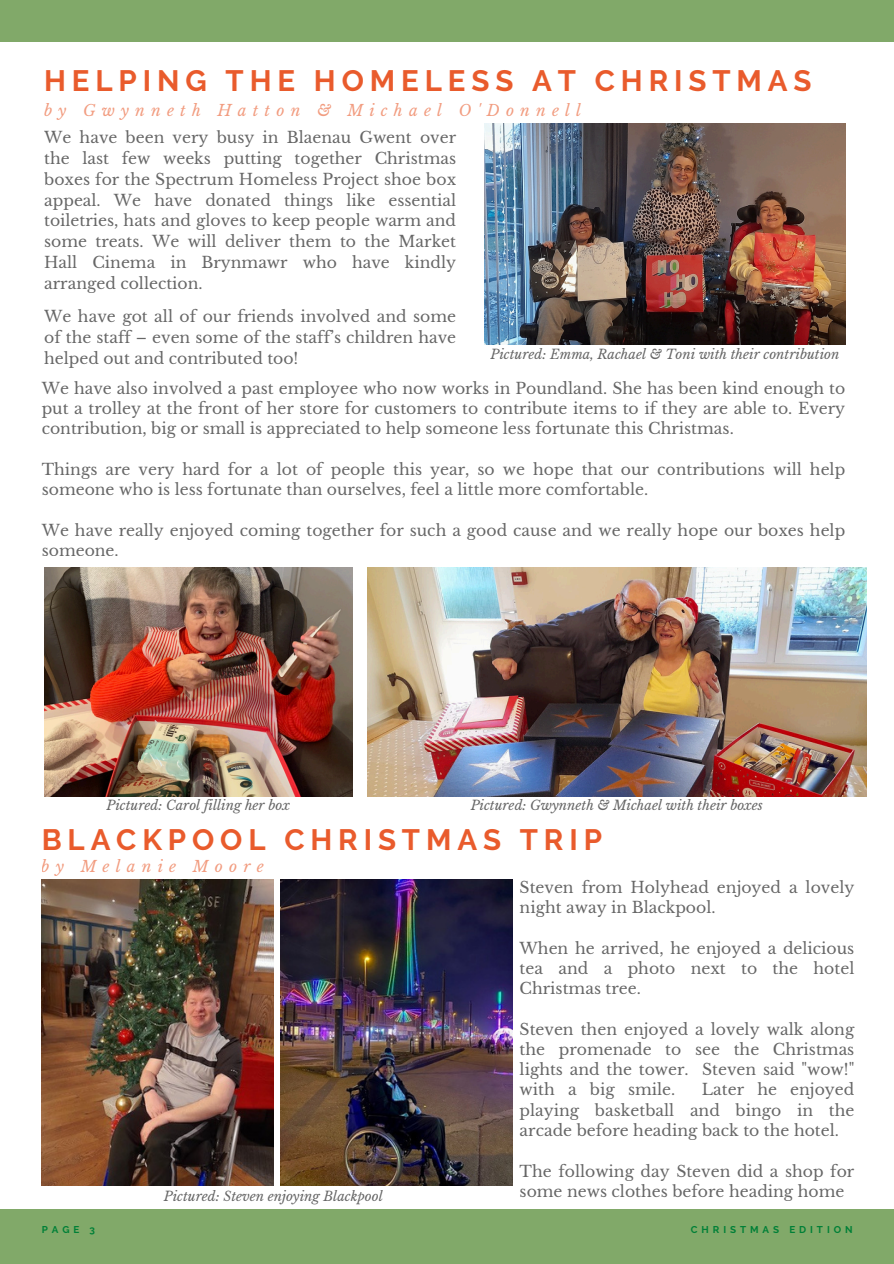
<style>
.page{position:relative;width:894px;height:1264px;background:#fff}
.page>*{position:absolute;margin:0;border:0;box-sizing:border-box;transform-origin:0 0}
.t1{font:700 29.4px "Raleway";letter-spacing:.2em;color:#e95b2c}
.t2{font:15.6px/20.2px "Libre Baskerville";color:#000;text-align:justify}
.t3{font:italic 15.45px "Libre Baskerville";letter-spacing:.4em;color:#e95b2c}
.t4{font:italic 13.2px "Libre Baskerville";color:#000}
.t5{font:700 9.9px "Raleway";letter-spacing:.4em;color:#008037}
</style>
<div class="page">
<div style="left:0;top:1209px;width:893px;height:54px;background:#81a969"></div>
<div style="left:0;top:0;width:893px;height:42px;background:#81a969"></div>
<img style="left:41px;top:879px;width:232px;height:306px">
<img style="left:484px;top:123px;width:360px;height:221px">
<img style="left:44px;top:568px;width:308px;height:228px">
<img style="left:367px;top:568px;width:498px;height:228px">
<img style="left:280px;top:879px;width:232px;height:306px">
<h2 class="t1" style="left:44px;top:63px;width:768px">HELPING THE HOMELESS AT CHRISTMAS</h2>
<p class="t3" style="left:44px;top:101px;width:538px">by Gwynneth Hatton &amp; Michael O'Donnell</p>
<p class="t2" style="left:44px;top:127px;width:413px;line-height:20.9px">We have been very busy in Blaenau Gwent over the last few weeks putting together Christmas boxes for the Spectrum Homeless Project shoe box appeal. We have donated things like essential toiletries, hats and gloves to keep people warm and some treats. We will deliver them to the Market Hall Cinema in Brynmawr who have kindly arranged collection.</p>
<p class="t2" style="left:44px;top:306px;width:413px;line-height:20.9px">We have got all of our friends involved and some of the staff – even some of the staff’s children have helped out and contributed too!</p>
<p class="t4" style="left:490px;top:346px;width:350px">Pictured: Emma, Rachael &amp; Toni with their contribution</p>
<p class="t2" style="left:42px;top:378px;width:804px">We have also involved a past employee who now works in Poundland. She has been kind enough to put a trolley at the front of her store for customers to contribute items to if they are able to. Every contribution, big or small is appreciated to help someone less fortunate this Christmas.</p>
<p class="t2" style="left:42px;top:459px;width:804px">Things are very hard for a lot of people this year, so we hope that our contributions will help someone who is less fortunate than ourselves, feel a little more comfortable.</p>
<p class="t2" style="left:42px;top:520px;width:804px">We have really enjoyed coming together for such a good cause and we really hope our boxes help someone.</p>
<p class="t4" style="left:107px;top:797px;width:185px">Pictured: Carol filling her box</p>
<p class="t4" style="left:470px;top:797px;width:294px">Pictured: Gwynneth &amp; Michael with their boxes</p>
<h2 class="t1" style="left:42px;top:822px;width:561px">BLACKPOOL CHRISTMAS TRIP</h2>
<p class="t3" style="left:42px;top:857px;width:223px">by Melanie Moore</p>
<p class="t4" style="left:164px;top:1188px;width:220px">Pictured: Steven enjoying Blackpool</p>
<p class="t2" style="left:519px;top:877px;width:336px">Steven from Holyhead enjoyed a lovely night away in Blackpool.</p>
<p class="t2" style="left:519px;top:938px;width:336px">When he arrived, he enjoyed a delicious tea and a photo next to the hotel Christmas tree.</p>
<p class="t2" style="left:519px;top:1019px;width:336px">Steven then enjoyed a lovely walk along the promenade to see the Christmas lights and the tower. Steven said "wow!" with a big smile.</p>
<p class="t2" style="left:519px;top:1079px;width:336px;text-indent:182px">Later he enjoyed playing basketball and bingo in the arcade before heading back to the hotel.</p>
<p class="t2" style="left:519px;top:1160px;width:336px">The following day Steven did a shop for some news clothes before heading home</p>
<p class="t5" style="left:42px;top:1223px;width:55px">PAGE 3</p>
<h2 class="t5" style="left:690px;top:1223px;width:163px">CHRISTMAS EDITION</h2>
</div>
